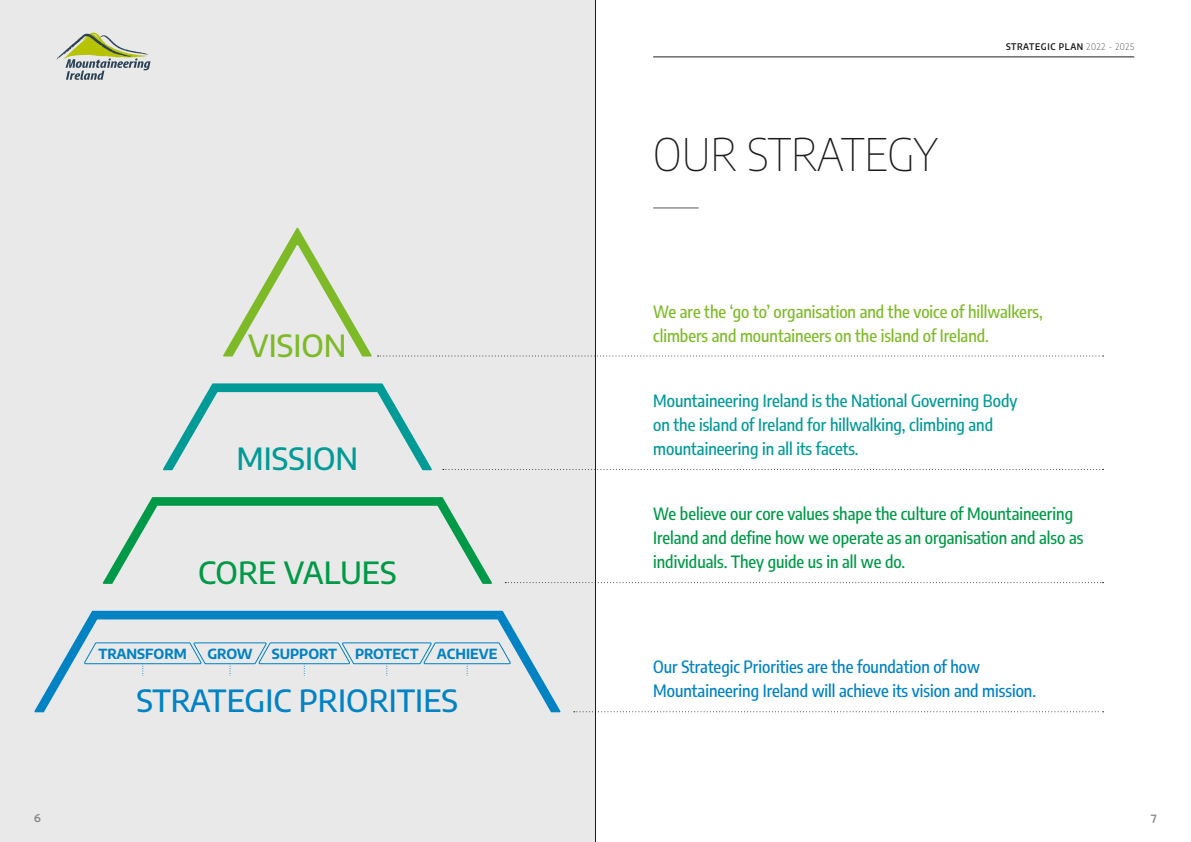
<style>
.page{position:relative;width:1191px;height:842px;background:#fff}
.page>*{position:absolute;margin:0;border:0;box-sizing:border-box;transform-origin:0 0}
.t1{font:100 semi-condensed 45px "Encode Sans";letter-spacing:-.005em;color:#1d1d1b}
.t2{font:500 30.4px "Encode Sans";color:#0082c3}
.t3{font:500 30.4px "Encode Sans";color:#009947}
.t4{font:500 30.4px "Encode Sans";color:#009a97}
.t5{font:500 30.4px "Encode Sans";color:#7eba28}
.t6{font:500 17px/24px "Encode Sans Condensed";color:#009947}
.t7{font:500 17px/24px "Encode Sans Condensed";color:#009a97}
.t8{font:500 17px/24px "Encode Sans Condensed";color:#7eba28}
.t9{font:500 17px/24px "Encode Sans Condensed";color:#0082c3}
.t10{font:700 13.9px "Encode Sans";color:#0082c3}
.t11{font:600 13px "Catamaran";color:#8a8a89}
.t12{font:600 semi-condensed 9px "Encode Sans";letter-spacing:.075em;color:#1d1d1b}
.s1{font-weight:100}
</style>
<div class="page">
<div style="left:0;top:0;width:595px;height:842px;background:#e9e9e9"></div>
<hr style="left:653px;top:57px;width:481px;height:1px;background:#1d1d1b">
<hr style="left:595px;top:0;width:1px;height:842px;background:#1d1d1b">
<hr style="left:653px;top:207px;width:45px;height:1px;background:#575756">
<svg style="left:34px;top:611px;width:526px;height:101px"></svg>
<svg style="left:103px;top:497px;width:389px;height:87px"></svg>
<svg style="left:163px;top:383px;width:269px;height:87px"></svg>
<svg style="left:223px;top:227px;width:149px;height:129px"></svg>
<svg style="left:84px;top:642px;width:426px;height:34px"></svg>
<svg style="left:57px;top:33px;width:93px;height:47px"></svg>
<svg style="left:378px;top:355px;width:725px;height:1px"></svg>
<svg style="left:443px;top:469px;width:660px;height:1px"></svg>
<svg style="left:505px;top:582px;width:598px;height:1px"></svg>
<svg style="left:574px;top:711px;width:529px;height:1px"></svg>
<p class="t5" style="left:248px;top:324px;width:100px">VISION</p>
<p class="t4" style="left:236px;top:438px;width:123px">MISSION</p>
<p class="t3" style="left:198px;top:552px;width:200px">CORE VALUES</p>
<p class="t10" style="left:99px;top:644px;width:90px">TRANSFORM</p>
<p class="t10" style="left:207px;top:644px;width:47px">GROW</p>
<p class="t10" style="left:272px;top:644px;width:67px">SUPPORT</p>
<p class="t10" style="left:355px;top:644px;width:65px">PROTECT</p>
<p class="t10" style="left:437px;top:644px;width:62px">ACHIEVE</p>
<p class="t2" style="left:137px;top:680px;width:323px">STRATEGIC PRIORITIES</p>
<p class="t1" style="left:653px;top:123px;width:286px">OUR STRATEGY</p>
<p class="t12" style="left:1006px;top:40px;width:130px">STRATEGIC PLAN <span class="s1">2022 - 2025</span></p>
<p class="t8" style="left:653px;top:299px;width:391px">We are the ‘go to’ organisation and the voice of hillwalkers, climbers and mountaineers on the island of Ireland.</p>
<p class="t7" style="left:653px;top:388px;width:366px">Mountaineering Ireland is the National Governing Body on the island of Ireland for hillwalking, climbing and mountaineering in all its facets.</p>
<p class="t6" style="left:653px;top:501px;width:432px">We believe our core values shape the culture of Mountaineering<br>Ireland and define how we operate as an organisation and also as individuals. They guide us in all we do.</p>
<p class="t9" style="left:653px;top:654px;width:384px">Our Strategic Priorities are the foundation of how<br>Mountaineering Ireland will achieve its vision and mission.</p>
<p class="t11" style="left:34px;top:809px;width:8px">6</p>
<p class="t11" style="left:1151px;top:809px;width:8px">7</p>
</div>
